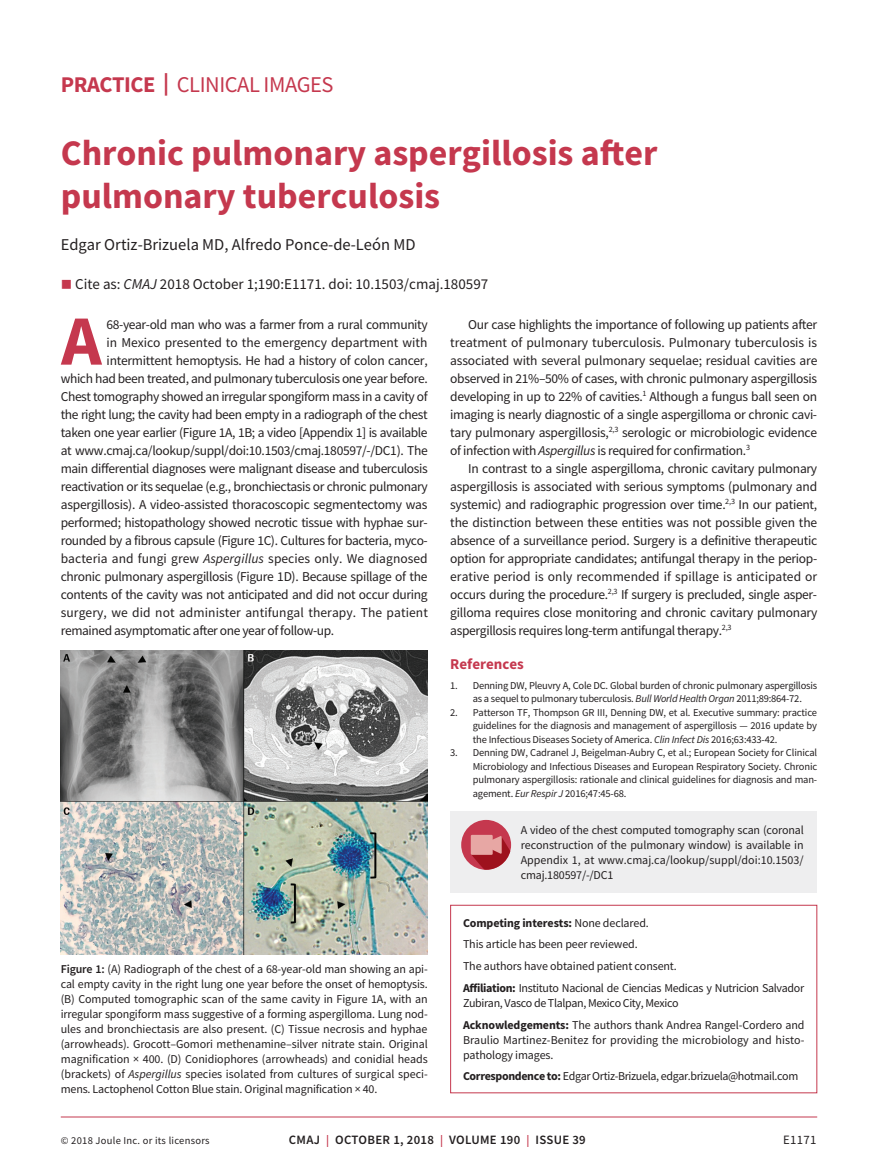
<style>
.page{position:relative;width:878px;height:1175px;background:#fff}
.page>*{position:absolute;margin:0;border:0;box-sizing:border-box;transform-origin:0 0}
.t1{font:700 70.65px "Source Sans Pro";color:#c5384e}
.t2{font:700 36px/43.2px "Source Sans Pro";color:#c5384e}
.t3{font:22.5px "Source Sans Pro";color:#c5384e}
.t4{font:16.5px "Source Sans Pro";color:#231f20}
.t5{font:15px "Source Sans Pro";color:#231f20}
.t6{font:700 15px "Source Sans Pro";color:#c5384e}
.t7{font:13.5px/18px "Source Sans Pro";letter-spacing:-.03em;color:#231f20;text-align:justify}
.t8{font:13.5px "Source Sans Pro";letter-spacing:.005em;color:#231f20}
.t9{font:13.5px "Source Sans Pro";color:#231f20}
.t10{font:600 12.75px "Source Sans Pro";letter-spacing:.025em;color:#231f20}
.t11{font:12.75px "Source Sans Pro";letter-spacing:.025em;color:#231f20}
.t12{font:12px/15px "Source Sans Pro";letter-spacing:-.01em;color:#231f20;text-align:justify}
.t13{font:12px/21.8px "Source Sans Pro";letter-spacing:-.03em;color:#231f20}
.t14{font:10.5px/13.5px "Source Sans Pro";letter-spacing:-.015em;color:#231f20;text-align:justify}
.t15{font:10.5px "Source Sans Pro";letter-spacing:.025em;color:#231f20}
.s1{font-weight:700}
.s2{color:#c5384e}
.s3{font-style:italic}
.s4{font-weight:600}
.s5{font-size:12px;color:#c5384e}
</style>
<div class="page">
<hr style="left:61px;top:1116px;width:756px;height:1px;background:#c5384e">
<img style="left:61px;top:650px;width:367px;height:304px">
<div style="left:450px;top:904px;width:367px;height:189px;border:1px solid #c5384e"></div>
<div style="left:450px;top:812px;width:367px;height:80px;background:#eeeeef"></div>
<div style="left:461px;top:820px;width:50px;height:49px;background:#c5384e;border-radius:50%"></div>
<div style="left:471px;top:835px;width:21px;height:19px;background:#e7a7a4"></div>
<svg style="left:471px;top:836px;width:39px;height:33px"></svg>
<h3 class="t3" style="left:61px;top:70px;width:215px"><span class="s1">practice |</span> cli nical images</h3>
<h2 class="t2" style="left:61px;top:131px;width:598px">Chronic pulmonary aspergillosis after pulmonary tuberculosis</h2>
<p class="t4" style="left:61px;top:234px;width:356px">Edgar Ortiz-Brizuela MD, Alfredo Ponce-de-León MD</p>
<p class="t5" style="left:61px;top:275px;width:429px"><span class="s2">■</span> Cite as: <span class="s3">CMAJ</span> 2018 October 1;190:E1171. doi: 10.1503/cmaj.180597</p>
<h1 class="t1" style="left:61px;top:293px;width:42px">A</h1>
<p class="t7" style="left:107px;top:315px;width:322px">68-year-old man who was a farmer from a rural community</p>
<p class="t9" style="left:107px;top:333px;width:322px">in Mexico presented to the emergency department with</p>
<p class="t7" style="left:107px;top:351px;width:322px">intermittent hemoptysis. He had a history of colon cancer,</p>
<p class="t7" style="left:61px;top:369px;width:368px">which had been treated, and pulmonary tuberculosis one year before.</p>
<p class="t7" style="left:61px;top:387px;width:368px">Chest tomography showed an irregular spongiform mass in a cavity of</p>
<p class="t7" style="left:61px;top:405px;width:368px">the right lung; the cavity had been empty in a radiograph of the chest</p>
<p class="t7" style="left:61px;top:423px;width:368px">taken one year earlier (Figure 1A, 1B; a video [Appendix 1] is available</p>
<p class="t7" style="left:61px;top:441px;width:368px">at www.cmaj.ca/lookup/suppl/doi:10.1503/cmaj.180597/-/DC1). The</p>
<p class="t7" style="left:61px;top:459px;width:368px">main differential diagnoses were malignant disease and tuberculosis</p>
<p class="t7" style="left:61px;top:477px;width:368px">reactivation or its sequelae (e.g., bronchiectasis or chronic pulmonary</p>
<p class="t7" style="left:61px;top:495px;width:368px">aspergillosis). A video-assisted thoracoscopic segmentectomy was</p>
<p class="t7" style="left:61px;top:513px;width:368px">performed; histopathology showed necrotic tissue with hyphae sur-</p>
<p class="t7" style="left:61px;top:531px;width:368px">rounded by a fibrous capsule (Figure 1C). Cultures for bacteria, myco-</p>
<p class="t8" style="left:61px;top:549px;width:368px">bacteria and fungi grew <span class="s3">Aspergillus</span> species only. We diagnosed</p>
<p class="t7" style="left:61px;top:567px;width:368px">chronic pulmonary aspergillosis (Figure 1D). Because spillage of the</p>
<p class="t7" style="left:61px;top:585px;width:368px">contents of the cavity was not anticipated and did not occur during</p>
<p class="t8" style="left:61px;top:603px;width:368px">surgery, we did not administer antifungal therapy. The patient</p>
<p class="t7" style="left:61px;top:621px;width:275px">remained asymptomatic after one year of follow-up.</p>
<p class="t12" style="left:61px;top:961px;width:368px"><span class="s4">FIGURE 1:</span> (A) Radiograph of the chest of a 68-year-old man showing an api&shy;cal empty cavity in the right lung one year before the onset of hemoptysis. (B) Computed tomographic scan of the same cavity in Figure 1A, with an irregular spongiform mass suggestive of a forming aspergilloma. Lung nod&shy;ules and bronchiectasis are also present. (C) Tissue necrosis and hyphae (arrowheads). Grocott–Gomori methenamine–silver nitrate stain. Original magnification × 400. (D) Conidiophores (arrowheads) and conidial heads (brackets) of <span class="s3">Aspergillus</span> species isolated from cultures of surgical speci&shy;mens. Lactophenol Cotton Blue stain. Original magnification × 40.</p>
<p class="t7" style="left:450px;top:315px;width:369px;text-indent:18px">Our case highlights the importance of following up patients after treatment of pulmonary tuberculosis. Pulmonary tuberculosis is associated with several pulmonary sequelae; residual cavities are observed in 21%–50% of cases, with chronic pulmonary aspergillosis developing in up to 22% of cavities.<sup>1</sup> Although a fungus ball seen on imaging is nearly diagnostic of a single aspergilloma or chronic cavi&shy;tary pulmonary aspergillosis,<sup>2,3</sup> serologic or microbiologic evidence of infection with <span class="s3">Aspergillus</span> is required for confirmation.<sup>3</sup></p>
<p class="t7" style="left:450px;top:459px;width:368px;text-indent:18px">In contrast to a single aspergilloma, chronic cavitary pulmonary aspergillosis is associated with serious symptoms (pulmonary and systemic) and radiographic progression over time.<sup>2,3</sup> In our patient, the distinction between these entities was not possible given the absence of a surveillance period. Surgery is a definitive therapeutic option for appropriate candidates; antifungal therapy in the periop&shy;erative period is only recommended if spillage is anticipated or occurs during the procedure.<sup>2,3</sup> If surgery is precluded, single asper&shy;gilloma requires close monitoring and chronic cavitary pulmonary aspergillosis requires long-term antifungal therapy.<sup>2,3</sup></p>
<p class="t6" style="left:450px;top:654px;width:75px">References</p>
<p class="t14" style="left:472px;top:678px;width:346px;text-indent:-22px">1. Denning DW, Pleuvry A, Cole DC. Global burden of chronic pulmonary aspergillosis as a sequel to pulmonary tuberculosis. <span class="s3">Bull World Health Organ</span> 2011;89:864-72.</p>
<p class="t14" style="left:472px;top:705px;width:346px;text-indent:-22px">2. Patterson TF, Thompson GR III, Denning DW, et al. Executive summary: practice guidelines for the diagnosis and management of aspergillosis — 2016 update by the Infectious Diseases Society of America. <span class="s3">Clin Infect Dis</span> 2016;63:433-42.</p>
<p class="t14" style="left:473px;top:746px;width:346px;text-indent:-23px">3. Denning DW, Cadranel J, Beigelman-Aubry C, et al.; European Society for Clinical Microbiology and Infectious Diseases and European Respiratory Society. Chronic pulmonary aspergillosis: rationale and clinical guidelines for diagnosis and man&shy;agement. <span class="s3">Eur Respir J</span> 2016;47:45-68.</p>
<p class="t12" style="left:520px;top:822px;width:284px">A video of the chest computed tomography scan (coronal reconstruction of the pulmonary window) is available in Appendix 1, at www.cmaj.ca/lookup/suppl/doi:10.1503/ cmaj.180597/-/DC1</p>
<p class="t12" style="left:463px;top:911px;width:343px;line-height:21.8px;text-align:left"><span class="s1">Competing interests:</span> N one declared.<br>This article has been peer reviewed.<br>The authors have obtained patient consent.<br><span class="s1">Affiliation:</span> Instituto N acional de Ciencias Medicas y N utricion Salvador</p>
<p class="t13" style="left:463px;top:992px;width:343px">Zubiran, Vasco de Tlalpan, Mexico City, Mexico<br><span class="s1">Acknowledgements:</span> The authors thank Andrea Rangel-Cordero and</p>
<p class="t12" style="left:463px;top:1032px;width:342px">Braulio Martinez-Benitez for providing the microbiology and histo&shy;pathology images.</p>
<p class="t13" style="left:463px;top:1065px;width:337px"><span class="s1">Correspondence to:</span> Edgar Ortiz-Brizuela, edgar.brizuela@hotmail.com</p>
<p class="t15" style="left:61px;top:1134px;width:150px">© 2018 Joule Inc. or its licensors</p>
<p class="t10" style="left:289px;top:1131px;width:298px">CMAJ <span class="s5">|</span> OCTOBER 1, 2018 <span class="s5">|</span> VOLUME 190 <span class="s5">|</span> ISSUE 39</p>
<p class="t11" style="left:783px;top:1132px;width:35px">E1171</p>
</div>
